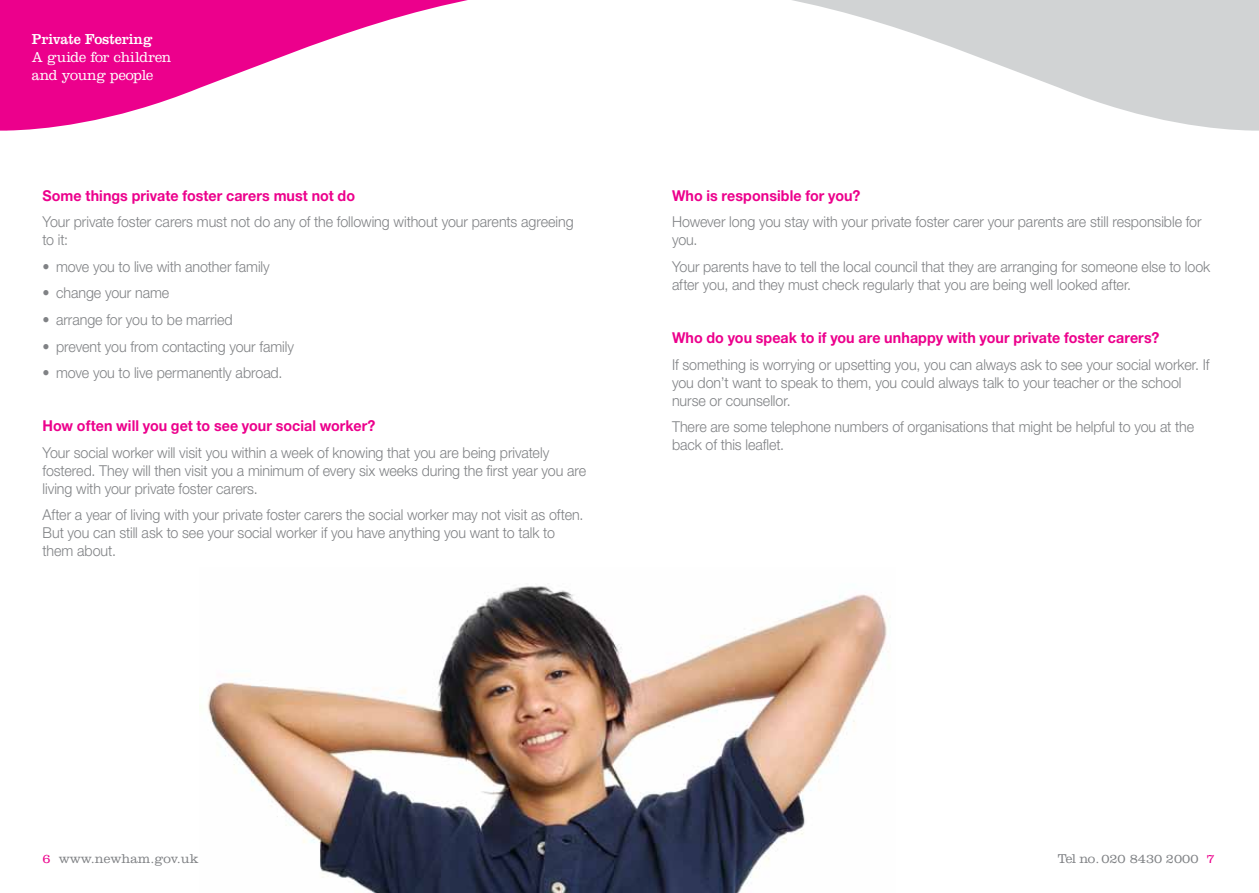
<style>
.page{position:relative;width:1259px;height:893px;background:#fff}
.page>*{position:absolute;margin:0;border:0;box-sizing:border-box;transform-origin:0 0}
.t1{font:300 15px/18px "Helvetica Neue";letter-spacing:-.005em;color:#808285;scale:.95 1}
.t2{font:700 15px "Helvetica Neue";letter-spacing:.005em;color:#ec008c;scale:.95 1}
.t3{font:300 15px/18px "Clarendon";letter-spacing:-.02em;color:#fff;scale:.95 1}
.t4{font:15px "Clarendon";letter-spacing:-.005em;color:#fff;scale:.95 1}
.t5{font:300 13.35px "Clarendon";color:#808285}
.s1{color:#ec008c}
</style>
<div class="page">
<img style="left:200px;top:586px;width:687px;height:307px">
<svg style="left:0;top:0;width:468px;height:131px;fill:#ec008c"></svg>
<svg style="left:792px;top:0;width:467px;height:131px;fill:#d1d3d4"></svg>
<p class="t4" style="left:32px;top:30px;width:128px">Private Fostering</p>
<p class="t3" style="left:32px;top:47px;width:148px">A guide for children and young people</p>
<p class="t2" style="left:43px;top:186px;width:330px">Some things private foster carers must not do</p>
<p class="t1" style="left:43px;top:213px;width:560px">Your private foster carers must not do any of the following without your parents agreeing to it:</p>
<p class="t1" style="left:43px;top:257px;width:241px">• move you to live with another family</p>
<p class="t1" style="left:43px;top:284px;width:135px">• change your name</p>
<p class="t1" style="left:43px;top:310px;width:202px">• arrange for you to be married</p>
<p class="t1" style="left:43px;top:337px;width:266px">• prevent you from contacting your family</p>
<p class="t1" style="left:43px;top:363px;width:254px">• move you to live permanently abroad.</p>
<p class="t2" style="left:43px;top:416px;width:352px">How often will you get to see your social worker?</p>
<p class="t1" style="left:43px;top:443px;width:574px">Your social worker will visit you within a week of knowing that you are being privately fostered. They will then visit you a minimum of every six weeks during the first year you are living with your private foster carers.</p>
<p class="t1" style="left:43px;top:505px;width:571px">After a year of living with your private foster carers the social worker may not visit as often.<br>But you can still ask to see your social worker if you have anything you want to talk to them about.</p>
<p class="t2" style="left:672px;top:186px;width:200px">Who is responsible for you?</p>
<p class="t1" style="left:672px;top:213px;width:559px">However long you stay with your private foster carer your parents are still responsible for you.</p>
<p class="t1" style="left:672px;top:257px;width:568px">Your parents have to tell the local council that they are arranging for someone else to look after you, and they must check regularly that you are being well looked after.</p>
<p class="t2" style="left:672px;top:328px;width:514px">Who do you speak to if you are unhappy with your private foster carers?</p>
<p class="t1" style="left:672px;top:355px;width:567px">If something is worrying or upsetting you, you can always ask to see your social worker. If you don’t want to speak to them, you could always talk to your teacher or the school nurse or counsellor.</p>
<p class="t1" style="left:672px;top:417px;width:551px">There are some telephone numbers of organisations that might be helpful to you at the back of this leaflet.</p>
<p class="t5" style="left:43px;top:851px;width:158px"><span class="s1">6</span> www.newham.gov.uk</p>
<p class="t5" style="left:1058px;top:851px;width:158px">Tel no. 020 8430 2000 <span class="s1">7</span></p>
</div>
